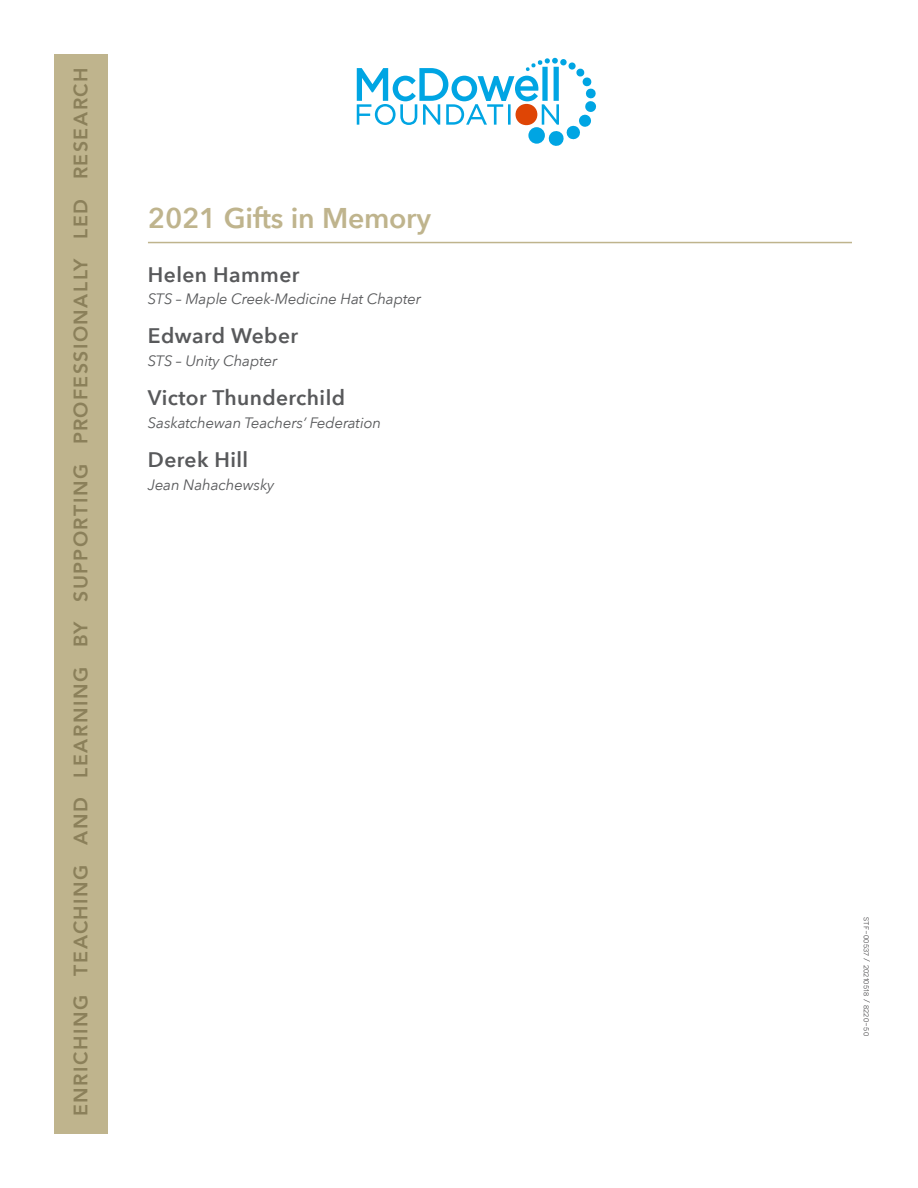
<style>
.page{position:relative;width:918px;height:1188px;background:#fff}
.page>*{position:absolute;margin:0;border:0;box-sizing:border-box;transform-origin:0 0}
.t1{font:600 28.5px "Avenir Next";letter-spacing:-.01em;color:#bfb48d}
.t2{font:600 21px "Avenir Next";letter-spacing:.02em;color:#58595b}
.t3{font:800 19.5px "Avenir";letter-spacing:.075em;color:#8b805a}
.t4{font:italic 15px "Avenir Next";letter-spacing:-.01em;color:#58595b}
.t5{font:9px "Novecentosans";letter-spacing:.02em;color:#414042}
</style>
<div class="page">
<div style="left:54px;top:55px;width:54px;height:1079px;background:#bfb48d"></div>
<svg style="left:357px;top:58px;width:239px;height:88px"></svg>
<hr style="left:148px;top:242px;width:704px;height:1px;background:#bfb48d">
<h3 class="t3" style="left:66px;top:1116px;width:1050px;rotate:-90deg">ENRICHING TEACHING AND LEARNING BY SUPPORTING PROFESSIONALLY LED RESEARCH</h3>
<h1 class="t1" style="left:148px;top:194px;width:285px">2021 Gifts in Memory</h1>
<h2 class="t2" style="left:148px;top:256px;width:153px">Helen Hammer</h2>
<p class="t4" style="left:148px;top:286px;width:275px">STS – Maple Creek-Medicine Hat Chapter</p>
<h2 class="t2" style="left:148px;top:318px;width:152px">Edward Weber</h2>
<p class="t4" style="left:148px;top:348px;width:131px">STS – Unity Chapter</p>
<h2 class="t2" style="left:148px;top:380px;width:199px">Victor Thunderchild</h2>
<p class="t4" style="left:148px;top:410px;width:235px">Saskatchewan Teachers’ Federation</p>
<h2 class="t2" style="left:148px;top:441px;width:102px">Derek Hill</h2>
<p class="t4" style="left:148px;top:472px;width:128px">Jean Nahachewsky</p>
<p class="t5" style="left:872px;top:917px;width:120px;rotate:90deg">stf-00537 / 20210518 / 8220-50</p>
</div>
